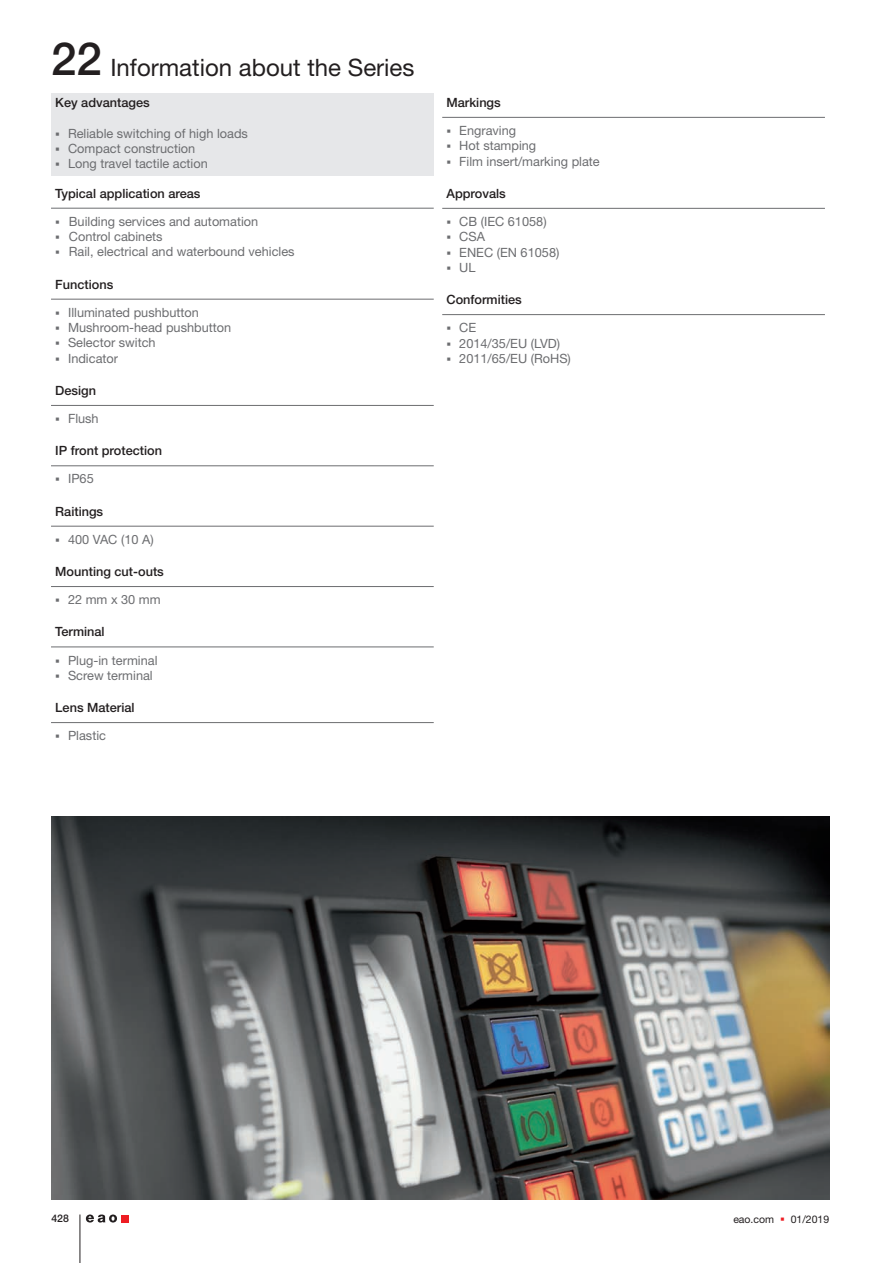
<style>
.page{position:relative;width:893px;height:1263px;background:#fff}
.page>*{position:absolute;margin:0;border:0;box-sizing:border-box;transform-origin:0 0}
.t1{font:500 45.75px "Helvetica Neue LT Std";color:#231f20}
.t2{font:24px "Helvetica Neue LT Std";color:#231f20}
.t3{font:12.75px "Helvetica Neue LT Std";color:#6c6d70}
.t4{font:500 12.75px "Helvetica Neue LT Std";color:#231f20}
.t5{font:10.5px "Helvetica Neue LT Std";color:#231f20}
.t6{font:500 10.5px "Helvetica Neue LT Std";color:#231f20}
.s1{color:#ee1d23}
</style>
<div class="page">
<div style="left:51px;top:94px;width:383px;height:82px;background:#e6e7e9"></div>
<hr style="left:51px;top:208px;width:383px;height:1px;background:#6c6d70">
<hr style="left:51px;top:299px;width:383px;height:1px;background:#6c6d70">
<hr style="left:51px;top:405px;width:383px;height:1px;background:#6c6d70">
<hr style="left:51px;top:465px;width:383px;height:1px;background:#6c6d70">
<hr style="left:51px;top:526px;width:383px;height:1px;background:#6c6d70">
<hr style="left:51px;top:586px;width:383px;height:1px;background:#6c6d70">
<hr style="left:51px;top:647px;width:383px;height:1px;background:#6c6d70">
<hr style="left:51px;top:722px;width:383px;height:1px;background:#6c6d70">
<hr style="left:442px;top:117px;width:383px;height:1px;background:#6c6d70">
<hr style="left:442px;top:208px;width:383px;height:1px;background:#6c6d70">
<hr style="left:442px;top:314px;width:383px;height:1px;background:#6c6d70">
<hr style="left:80px;top:1214px;width:1px;height:49px;background:#231f20">
<img style="left:51px;top:816px;width:778px;height:383px">
<div style="left:121px;top:1215px;width:7px;height:7px;background:#ee1d23"></div>
<svg style="left:86px;top:1214px;width:31px;height:8px"></svg>
<h1 class="t1" style="left:51px;top:32px;width:52px">22</h1>
<h2 class="t2" style="left:110px;top:53px;width:306px">Information about the Series</h2>
<p class="t4" style="left:55px;top:95px;width:96px">Key advantages</p>
<p class="t3" style="left:55px;top:125px;width:194px">▪ Reliable switching of high loads</p>
<p class="t3" style="left:55px;top:141px;width:142px">▪ Compact construction</p>
<p class="t3" style="left:55px;top:156px;width:154px">▪ Long travel tactile action</p>
<p class="t4" style="left:55px;top:186px;width:147px">Typical application areas</p>
<p class="t3" style="left:55px;top:214px;width:205px">▪ Building services and automation</p>
<p class="t3" style="left:55px;top:229px;width:109px">▪ Control cabinets</p>
<p class="t3" style="left:55px;top:244px;width:241px">▪ Rail, electrical and waterbound vehicles</p>
<p class="t4" style="left:55px;top:277px;width:60px">Functions</p>
<p class="t3" style="left:55px;top:305px;width:145px">▪ Illuminated pushbutton</p>
<p class="t3" style="left:55px;top:320px;width:177px">▪ Mushroom-head pushbutton</p>
<p class="t3" style="left:55px;top:335px;width:102px">▪ Selector switch</p>
<p class="t3" style="left:55px;top:350px;width:64px">▪ Indicator</p>
<p class="t4" style="left:55px;top:383px;width:42px">Design</p>
<p class="t3" style="left:55px;top:411px;width:45px">▪ Flush</p>
<p class="t4" style="left:55px;top:443px;width:108px">IP front protection</p>
<p class="t3" style="left:55px;top:471px;width:40px">▪ IP65</p>
<p class="t4" style="left:55px;top:504px;width:49px">Raitings</p>
<p class="t3" style="left:55px;top:532px;width:100px">▪ 400 VAC (10 A)</p>
<p class="t4" style="left:55px;top:564px;width:110px">Mounting cut-outs</p>
<p class="t3" style="left:55px;top:592px;width:107px">▪ 22 mm x 30 mm</p>
<p class="t4" style="left:55px;top:624px;width:51px">Terminal</p>
<p class="t3" style="left:55px;top:652px;width:104px">▪ Plug-in terminal</p>
<p class="t3" style="left:55px;top:668px;width:99px">▪ Screw terminal</p>
<p class="t4" style="left:55px;top:700px;width:81px">Lens Material</p>
<p class="t3" style="left:55px;top:728px;width:52px">▪ Plastic</p>
<p class="t4" style="left:446px;top:95px;width:56px">Markings</p>
<p class="t3" style="left:446px;top:123px;width:71px">▪ Engraving</p>
<p class="t3" style="left:446px;top:138px;width:91px">▪ Hot stamping</p>
<p class="t3" style="left:446px;top:153px;width:155px">▪ Film insert/marking plate</p>
<p class="t4" style="left:446px;top:186px;width:61px">Approvals</p>
<p class="t3" style="left:446px;top:214px;width:102px">▪ CB (IEC 61058)</p>
<p class="t3" style="left:446px;top:229px;width:40px">▪ CSA</p>
<p class="t3" style="left:446px;top:244px;width:114px">▪ ENEC (EN 61058)</p>
<p class="t3" style="left:446px;top:260px;width:31px">▪ UL</p>
<p class="t4" style="left:446px;top:292px;width:77px">Conformities</p>
<p class="t3" style="left:446px;top:320px;width:31px">▪ CE</p>
<p class="t3" style="left:446px;top:335px;width:115px">▪ 2014/35/EU (LVD)</p>
<p class="t3" style="left:446px;top:351px;width:126px">▪ 2011/65/EU (RoHS)</p>
<p class="t6" style="left:51px;top:1212px;width:19px">428</p>
<p class="t5" style="left:733px;top:1212px;width:97px">eao.com <span class="s1">▪</span> 01/2019</p>
</div>
